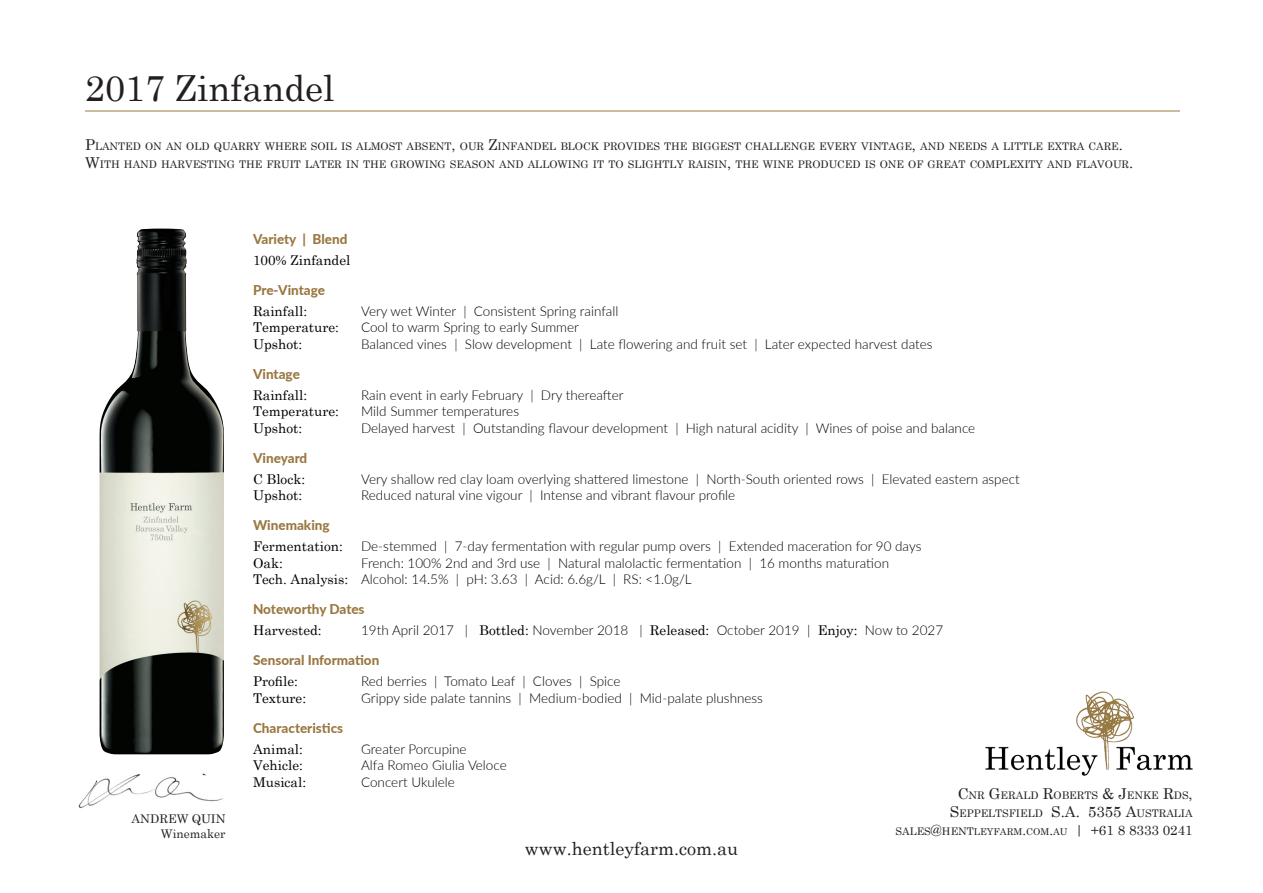
<style>
.page{position:relative;width:1263px;height:893px;background:#fff}
.page>*{position:absolute;margin:0;border:0;box-sizing:border-box;transform-origin:0 0}
.t1{font:36px "Century Schoolbook";color:#231f20}
.t2{font:18px "Century Schoolbook";color:#231f20}
.t3{font:300 13.5px "Lato";color:#000}
.t4{font:13.5px "Century Schoolbook";color:#000}
.t5{font:800 13.5px "Lato";color:#997841}
.t6{font:13.5px "Century Schoolbook";color:#231f20}
.t7{font:12px "Century Schoolbook";color:#231f20}
.t8{font:10.5px "Century Schoolbook";color:#231f20}
.s1{font-size:15px}
.s2{font-family:"Century Schoolbook";font-weight:400}
.s3{font-size:10.5px}
.s4{font-size:9.45px}
</style>
<div class="page">
<hr style="left:85px;top:111px;width:1095px;height:1px;background:#997841">
<img style="left:985px;top:691px;width:208px;height:85px">
<img style="left:78px;top:773px;width:145px;height:35px">
<img style="left:99px;top:229px;width:125px;height:525px">
<p class="t1" style="left:85px;top:58px;width:251px">2017 Zinfandel</p>
<p class="t8" style="left:85px;top:137px;width:1039px"><span class="s1">P</span>LANTED ON AN OLD QUARRY WHERE SOIL IS ALMOST ABSENT<span class="s1">,</span> OUR <span class="s1">Z</span>INFANDEL BLOCK PROVIDES THE BIGGEST CHALLENGE EVERY VINTAGE<span class="s1">,</span> AND NEEDS A LITTLE EXTRA CARE<span class="s1">.</span></p>
<p class="t8" style="left:85px;top:155px;width:1050px"><span class="s1">W</span>ITH HAND HARVESTING THE FRUIT LATER IN THE GROWING SEASON AND ALLOWING IT TO SLIGHTLY RAISIN<span class="s1">,</span> THE WINE PRODUCED IS ONE OF GREAT COMPLEXITY AND FLAVOUR<span class="s1">.</span></p>
<p class="t7" style="left:132px;top:809px;width:95px">ANDREW QUIN</p>
<p class="t7" style="left:161px;top:823px;width:66px">Winemaker</p>
<p class="t5" style="left:253px;top:229px;width:96px">Variety | Blend</p>
<p class="t4" style="left:253px;top:249px;width:99px">100% Zinfandel</p>
<p class="t5" style="left:253px;top:280px;width:73px">Pre-Vintage</p>
<p class="t4" style="left:253px;top:300px;width:56px">Rainfall:</p>
<p class="t3" style="left:361px;top:302px;width:259px">Very wet Winter | Consistent Spring rainfall</p>
<p class="t4" style="left:253px;top:316px;width:87px">Temperature:</p>
<p class="t3" style="left:361px;top:318px;width:219px">Cool to warm Spring to early Summer</p>
<p class="t4" style="left:253px;top:333px;width:51px">Upshot:</p>
<p class="t3" style="left:361px;top:335px;width:573px">Balanced vines | Slow development | Late flowering and fruit set | Later expected harvest dates</p>
<p class="t5" style="left:253px;top:364px;width:48px">Vintage</p>
<p class="t4" style="left:253px;top:384px;width:56px">Rainfall:</p>
<p class="t3" style="left:361px;top:386px;width:264px">Rain event in early February | Dry thereafter</p>
<p class="t4" style="left:253px;top:400px;width:87px">Temperature:</p>
<p class="t3" style="left:361px;top:402px;width:159px">Mild Summer temperatures</p>
<p class="t4" style="left:253px;top:417px;width:51px">Upshot:</p>
<p class="t3" style="left:361px;top:419px;width:616px">Delayed harvest | Outstanding flavour development | High natural acidity | Wines of poise and balance</p>
<p class="t5" style="left:253px;top:448px;width:56px">Vineyard</p>
<p class="t4" style="left:253px;top:468px;width:54px">C Block:</p>
<p class="t3" style="left:361px;top:470px;width:660px">Very shallow red clay loam overlying shattered limestone | North-South oriented rows | Elevated eastern aspect</p>
<p class="t4" style="left:253px;top:484px;width:51px">Upshot:</p>
<p class="t3" style="left:361px;top:486px;width:376px">Reduced natural vine vigour | Intense and vibrant flavour profile</p>
<p class="t5" style="left:253px;top:515px;width:78px">Winemaking</p>
<p class="t4" style="left:253px;top:535px;width:91px">Fermentation:</p>
<p class="t3" style="left:361px;top:537px;width:562px">De-stemmed | 7-day fermentation with regular pump overs | Extended maceration for 90 days</p>
<p class="t4" style="left:253px;top:552px;width:31px">Oak:</p>
<p class="t3" style="left:361px;top:554px;width:529px">French: 100% 2nd and 3rd use | Natural malolactic fermentation | 16 months maturation</p>
<p class="t3" style="left:253px;top:570px;width:440px"><span class="s2">Tech. Analysis:</span> Alcohol: 14.5% | pH: 3.63 | Acid: 6.6g/L | RS: &lt;1.0g/L</p>
<p class="t5" style="left:253px;top:599px;width:113px">Noteworthy Dates</p>
<p class="t4" style="left:253px;top:619px;width:70px">Harvested:</p>
<p class="t3" style="left:361px;top:621px;width:583px">19th April 2017 | <span class="s2">Bottled:</span> November 2018 | <span class="s2">Released:</span> October 2019 | <span class="s2">Enjoy:</span> Now to 2027</p>
<p class="t5" style="left:253px;top:650px;width:128px">Sensoral Information</p>
<p class="t4" style="left:253px;top:670px;width:46px">Profile:</p>
<p class="t3" style="left:361px;top:672px;width:261px">Red berries | Tomato Leaf | Cloves | Spice</p>
<p class="t4" style="left:253px;top:687px;width:55px">Texture:</p>
<p class="t3" style="left:361px;top:689px;width:403px">Grippy side palate tannins | Medium-bodied | Mid-palate plushness</p>
<p class="t5" style="left:253px;top:718px;width:92px">Characteristics</p>
<p class="t4" style="left:253px;top:738px;width:51px">Animal:</p>
<p class="t3" style="left:361px;top:740px;width:107px">Greater Porcupine</p>
<p class="t4" style="left:253px;top:754px;width:51px">Vehicle:</p>
<p class="t3" style="left:361px;top:756px;width:147px">Alfa Romeo Giulia Veloce</p>
<p class="t4" style="left:253px;top:771px;width:55px">Musical:</p>
<p class="t3" style="left:361px;top:773px;width:95px">Concert Ukulele</p>
<p class="t8" style="left:958px;top:786px;width:236px"><span class="s1">C</span>NR <span class="s1">G</span>ERALD <span class="s1">R</span>OBERTS <span class="s1">&amp; J</span>ENKE <span class="s1">R</span>DS<span class="s1">,</span></p>
<p class="t8" style="left:950px;top:804px;width:245px"><span class="s1">S</span> EPPELTSFIELD <span class="s1">S.A. 5355 A</span>USTRALIA</p>
<p class="t6" style="left:895px;top:819px;width:299px"><span class="s3">SALES</span><span class="s1">@</span><span class="s3">HENT</span><span class="s4">LEYFARM</span>.<span class="s4">COM</span>.<span class="s4">AU</span> | +61 8 8333 0241</p>
<p class="t2" style="left:525px;top:833px;width:215px">www.hentleyfarm.com.au</p>
</div>
